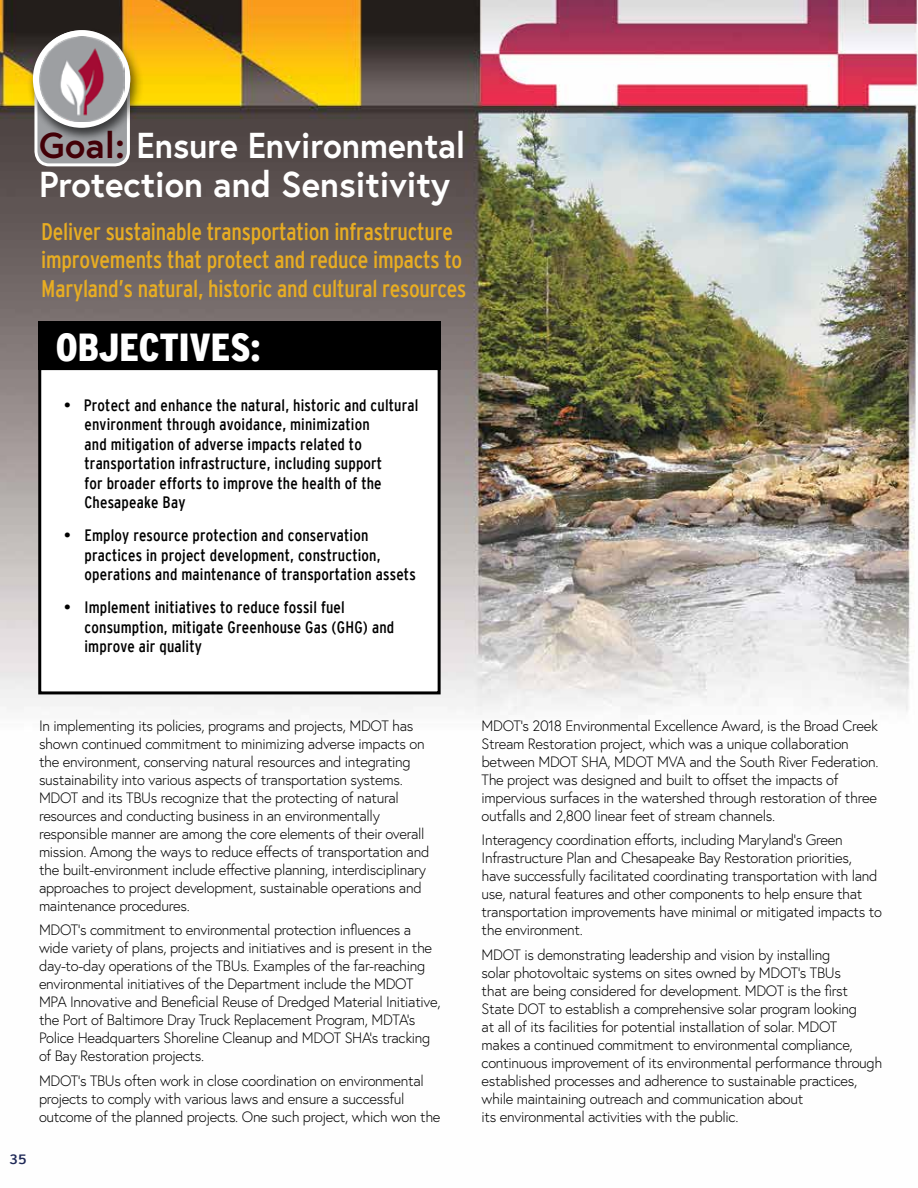
<style>
.page{position:relative;width:918px;height:1188px;background:#fff}
.page>*{position:absolute;margin:0;border:0;box-sizing:border-box;transform-origin:0 0}
.t1{font:900 condensed 39px "Interstate";letter-spacing:-.005em;color:#fff}
.t2{font:700 36px/39px "Europa";color:#fff;scale:.93 1}
.t3{font:condensed 24px/28.8px "Interstate";letter-spacing:-.01em;color:#e8ad22}
.t4{font:condensed 16.5px/19.5px "Interstate";letter-spacing:.01em;color:#000}
.t5{font:300 15px/18px "Europa";letter-spacing:-.02em;color:#000}
.t6{font:condensed 13.5px "Interstate";color:#1e2857;scale:1.33 1}
.s1{color:#430007}
</style>
<div class="page">
<img style="left:0;top:0;width:918px;height:715px">
<div style="left:36px;top:72px;width:92px;height:93px;background:#9d9fa2;border-radius:14px"></div>
<div style="left:34px;top:71px;width:96px;height:95px;border:3px solid #fff;border-radius:14px"></div>
<div style="left:38px;top:322px;width:403px;height:48px;background:#000"></div>
<div style="left:40px;top:369px;width:399px;height:324px;background:#fff"></div>
<div style="left:38px;top:367px;width:403px;height:327px;border:3px solid #000"></div>
<div style="left:26px;top:29px;width:112px;height:112px;background:#000;opacity:.44"></div>
<div style="left:30px;top:28px;width:115px;height:114px;background:#000;opacity:.36"></div>
<div style="left:33px;top:30px;width:97px;height:98px;background:#fff;border-radius:50%"></div>
<img style="left:40px;top:36px;width:84px;height:85px">
<h2 class="t2" style="left:39px;top:125px;width:460px"><span class="s1">Goal:</span> Ensure Environmental<br>Protection and Sensitivity</h2>
<h3 class="t3" style="left:41px;top:217px;width:427px">Deliver sustainable transportation infrastructure improvements that protect and reduce impacts to<br>Maryland’s natural, historic and cultural resources</h3>
<h1 class="t1" style="left:56px;top:326px;width:206px">OBJECTIVES:</h1>
<p class="t4" style="left:85px;top:395px;width:335px;text-indent:-20px">• Protect and enhance the natural, historic and cultural environment through avoidance, minimization<br>and mitigation of adverse impacts related to transportation infrastructure, including support<br>for broader efforts to improve the health of the Chesapeake Bay</p>
<p class="t4" style="left:85px;top:526px;width:333px;text-indent:-20px">• Employ resource protection and conservation practices in project development, construction, operations and maintenance of transportation assets</p>
<p class="t4" style="left:85px;top:598px;width:311px;text-indent:-20px">• Implement initiatives to reduce fossil fuel consumption, mitigate Greenhouse Gas (GHG) and improve air quality</p>
<p class="t6" style="left:9px;top:1151px;width:14px">35</p>
<p class="t5" style="left:39px;top:716px;width:392px">In implementing its policies, programs and projects, MDOT has shown continued commitment to minimizing adverse impacts on the environment, conserving natural resources and integrating sustainability into various aspects of transportation systems.<br>MDOT and its TBUs recognize that the protecting of natural resources and conducting business in an environmentally responsible manner are among the core elements of their overall mission. Among the ways to reduce effects of transportation and the built-environment include effective planning, interdisciplinary approaches to project development, sustainable operations and maintenance procedures.</p>
<p class="t5" style="left:39px;top:921px;width:403px">MDOT’s commitment to environmental protection influences a wide variety of plans, projects and initiatives and is present in the day-to-day operations of the TBUs. Examples of the far-reaching environmental initiatives of the Department include the MDOT MPA Innovative and Beneficial Reuse of Dredged Material Initiative, the Port of Baltimore Dray Truck Replacement Program, MDTA’s Police Headquarters Shoreline Cleanup and MDOT SHA’s tracking of Bay Restoration projects.</p>
<p class="t5" style="left:39px;top:1072px;width:403px">MDOT’s TBUs often work in close coordination on environmental projects to comply with various laws and ensure a successful outcome of the planned projects. One such project, which won the</p>
<p class="t5" style="left:482px;top:716px;width:398px">MDOT’s 2018 Environmental Excellence Award, is the Broad Creek Stream Restoration project, which was a unique collaboration between MDOT SHA, MDOT MVA and the South River Federation.<br>The project was designed and built to offset the impacts of impervious surfaces in the watershed through restoration of three outfalls and 2,800 linear feet of stream channels.</p>
<p class="t5" style="left:482px;top:831px;width:402px">Interagency coordination efforts, including Maryland’s Green Infrastructure Plan and Chesapeake Bay Restoration priorities, have successfully facilitated coordinating transportation with land use, natural features and other components to help ensure that transportation improvements have minimal or mitigated impacts to the environment.</p>
<p class="t5" style="left:482px;top:946px;width:402px">MDOT is demonstrating leadership and vision by installing<br>solar photovoltaic systems on sites owned by MDOT’s TBUs<br>that are being considered for development. MDOT is the first State DOT to establish a comprehensive solar program looking<br>at all of its facilities for potential installation of solar. MDOT<br>makes a continued commitment to environmental compliance, continuous improvement of its environmental performance through established processes and adherence to sustainable practices, while maintaining outreach and communication about<br>its environmental activities with the public.</p>
</div>
